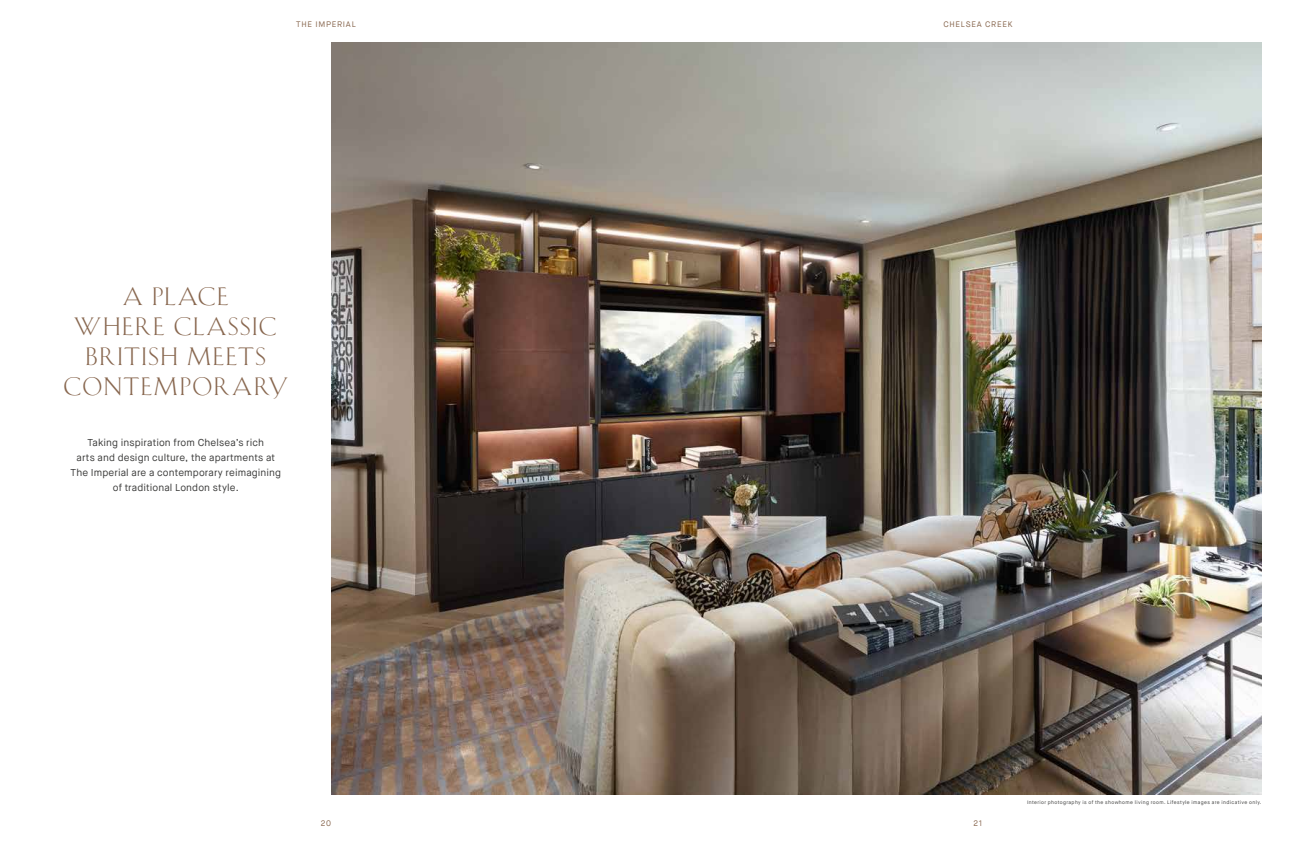
<style>
.page{position:relative;width:1304px;height:851px;background:#fff}
.page>*{position:absolute;margin:0;border:0;box-sizing:border-box;transform-origin:0 0}
.t1{font:25px/30px "Shango";letter-spacing:.055em;color:#88674f;text-align:center}
.t2{font:10px/15px "Maison Neue";letter-spacing:.01em;color:#3c3c3b;text-align:center}
.t3{font:8px "Maison Neue";letter-spacing:.095em;color:#88674f}
.t4{font:5px "Maison Neue";letter-spacing:.07em;color:#3c3c3b}
</style>
<div class="page">
<img style="left:332px;top:43px;width:929px;height:751px">
<p class="t3" style="left:296px;top:19px;width:61px">THE IMPERIAL</p>
<h1 class="t1" style="left:64px;top:282px;width:226px">A PLACE<br>WHERE CLASSIC<br>BRITISH MEETS<br>CONTEMPORARY</h1>
<p class="t2" style="left:71px;top:434px;width:212px">Taking inspiration from Chelsea’s rich<br>arts and design culture, the apartments at The Imperial are a contemporary reimagining of traditional London style.</p>
<p class="t3" style="left:943px;top:19px;width:71px">CHELSEA CREEK</p>
<p class="t3" style="left:321px;top:817px;width:12px">20</p>
<p class="t3" style="left:973px;top:817px;width:10px">21</p>
<p class="t4" style="left:1027px;top:798px;width:236px">Interior photography is of the showhome living room. Lifestyle images are indicative only.</p>
</div>
